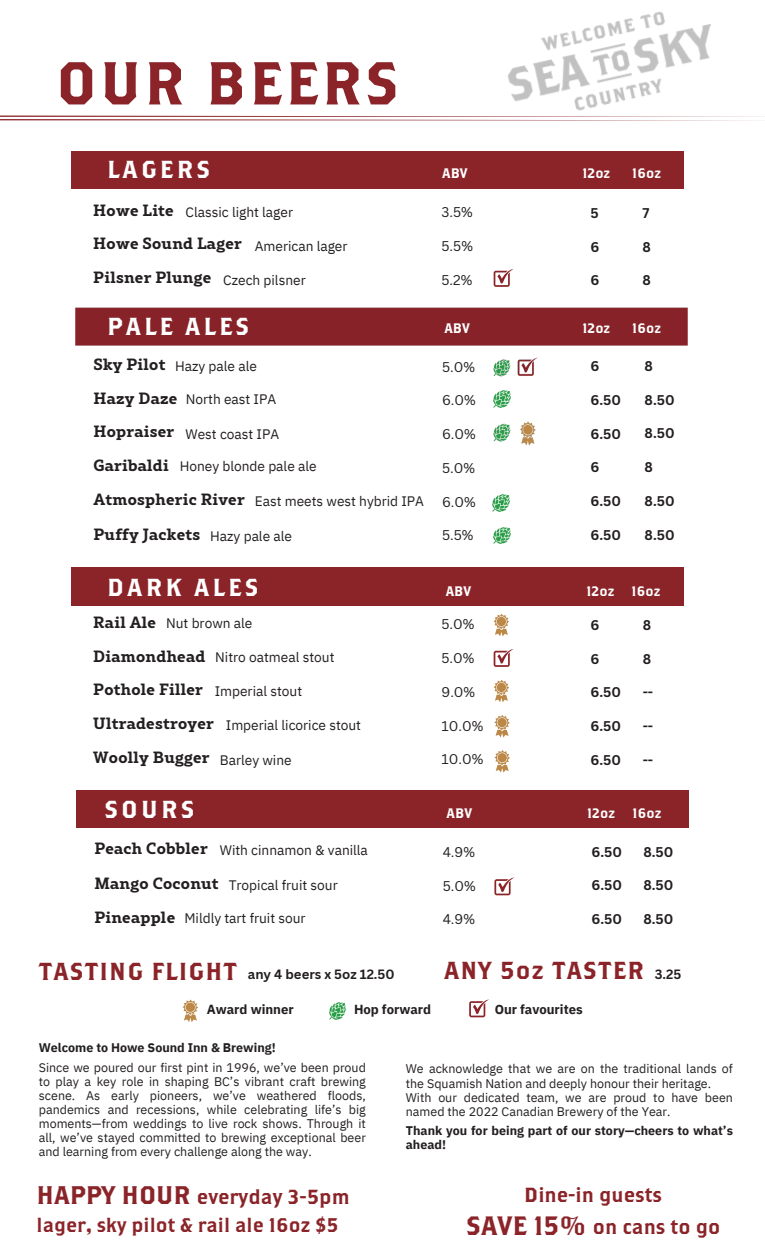
<style>
.page{position:relative;width:765px;height:1260px;background:#fff}
.page>*{position:absolute;margin:0;border:0;box-sizing:border-box;transform-origin:0 0}
.t1{font:60.38px "Brothers";letter-spacing:.05em;color:#8b2429}
.t2{font:25.38px "Brothers";color:#8b2429}
.t3{font:24.62px "Brothers";letter-spacing:.13em;color:#fff}
.t4{font:24.62px "Brothers";letter-spacing:.045em;color:#8b2429}
.t5{font:20.38px/31.9px "Brothers";color:#8b2429;text-align:center}
.t6{font:19.75px "Brothers";color:#8b2429}
.t7{font:700 16.25px/33.8px "Rival Slab";letter-spacing:.015em;color:#231f20}
.t8{font:13.75px "IBM Plex Sans";color:#231f20}
.t9{font:700 13.75px "Canva Sans";color:#231f20}
.t10{font:13.75px "Canva Sans";color:#231f20}
.t11{font:13.75px "Brothers";color:#fff}
.t12{font:700 13.12px "IBM Plex Sans";color:#231f20}
.t13{font:700 13.12px "Canva Sans";color:#231f20}
.t14{font:12.5px/14px "IBM Plex Sans";color:#231f20;text-align:justify}
.t15{font:700 12.5px/14px "IBM Plex Sans";color:#231f20}
.s1{font-family:"IBM Plex Sans";font-weight:400;font-size:13.75px}
.s2{font-family:"Rival Slab";font-weight:700;font-size:16.25px}
.s3{font-size:26.5px}
</style>
<div class="page">
<svg style="left:183px;top:1000px;width:15px;height:22px"></svg>
<img style="left:329px;top:1002px;width:17px;height:17px">
<svg style="left:494px;top:680px;width:15px;height:22px"></svg>
<img style="left:494px;top:391px;width:17px;height:17px">
<svg style="left:494px;top:269px;width:19px;height:18px"></svg>
<img style="left:493px;top:421px;width:43px;height:25px">
<svg style="left:469px;top:999px;width:20px;height:18px"></svg>
<svg style="left:0;top:116px;width:765px;height:4px"></svg>
<div style="left:72px;top:151px;width:612px;height:38px;background:#8b2429"></div>
<div style="left:77px;top:790px;width:612px;height:38px;background:#8b2429"></div>
<div style="left:72px;top:568px;width:612px;height:37px;background:#8b2429"></div>
<svg style="left:494px;top:614px;width:15px;height:22px"></svg>
<img style="left:75px;top:307px;width:613px;height:70px">
<img style="left:493px;top:494px;width:17px;height:17px">
<svg style="left:494px;top:877px;width:20px;height:18px"></svg>
<img style="left:491px;top:11px;width:243px;height:110px">
<svg style="left:494px;top:715px;width:16px;height:22px"></svg>
<svg style="left:494px;top:750px;width:16px;height:23px"></svg>
<svg style="left:494px;top:649px;width:19px;height:18px"></svg>
<img style="left:494px;top:527px;width:17px;height:17px">
<h1 class="t1" style="left:56px;top:47px;width:344px">OUR BEERS</h1>
<h3 class="t3" style="left:107px;top:155px;width:104px">LAGERS</h3>
<h3 class="t7" style="left:93px;top:192px;width:150px">Howe Lite<br>Howe Sound Lager<br>Pilsner Plunge</h3>
<p class="t8" style="left:186px;top:203px;width:109px">Classic light lager</p>
<p class="t8" style="left:255px;top:237px;width:94px">American lager</p>
<p class="t8" style="left:223px;top:271px;width:84px">Czech pilsner</p>
<h3 class="t3" style="left:107px;top:312px;width:144px">PALE ALES</h3>
<h3 class="t7" style="left:93px;top:347px;width:153px">Sky Pilot<br>Hazy Daze<br>Hopraiser<br>Garibaldi<br>Atmospheric River</h3>
<p class="t8" style="left:175px;top:357px;width:83px">Hazy pale ale</p>
<p class="t8" style="left:186px;top:390px;width:92px">North east IPA</p>
<p class="t8" style="left:186px;top:425px;width:95px">West coast IPA</p>
<p class="t8" style="left:180px;top:457px;width:138px">Honey blonde pale ale</p>
<p class="t8" style="left:255px;top:491px;width:171px">East meets west hybrid IPA</p>
<h3 class="t7" style="left:94px;top:517px;width:200px">Puffy Jackets <span class="s1">Hazy pale ale</span></h3>
<h3 class="t3" style="left:107px;top:573px;width:153px">DARK ALES</h3>
<h3 class="t7" style="left:93px;top:605px;width:114px">Rail Ale<br>Diamondhead<br>Pothole Filler</h3>
<p class="t8" style="left:166px;top:614px;width:88px">Nut brown ale</p>
<p class="t8" style="left:215px;top:648px;width:121px">Nitro oatmeal stout</p>
<p class="t8" style="left:215px;top:682px;width:89px">Imperial stout</p>
<p class="t8" style="left:93px;top:716px;width:269px"><span class="s2">Ultradestroyer</span> Imperial licorice stout</p>
<h3 class="t7" style="left:93px;top:740px;width:200px">Woolly Bugger <sub>Barley</sub> <sub>wine</sub></h3>
<h3 class="t3" style="left:104px;top:795px;width:92px">SOURS</h3>
<h3 class="t7" style="left:94px;top:831px;width:115px">Peach Cobbler</h3>
<p class="t8" style="left:220px;top:841px;width:150px">With cinnamon &amp; vanilla</p>
<p class="t8" style="left:229px;top:876px;width:111px">Tropical fruit sour</p>
<p class="t8" style="left:184px;top:909px;width:123px">Mildly tart fruit sour</p>
<h3 class="t7" style="left:94px;top:866px;width:126px">Mango Coconut<br>Pineapple</h3>
<p class="t11" style="left:442px;top:165px;width:27px">ABV</p>
<p class="t10" style="left:442px;top:203px;width:33px">3.5%</p>
<p class="t10" style="left:442px;top:236px;width:33px">5.5%</p>
<p class="t10" style="left:442px;top:270px;width:32px">5.2%</p>
<p class="t11" style="left:444px;top:320px;width:27px">ABV</p>
<p class="t10" style="left:442px;top:357px;width:34px">5.0%</p>
<p class="t10" style="left:442px;top:391px;width:35px">6.0%</p>
<p class="t10" style="left:442px;top:424px;width:35px">6.0%</p>
<p class="t10" style="left:442px;top:458px;width:34px">5.0%</p>
<p class="t10" style="left:442px;top:492px;width:35px">6.0%</p>
<p class="t10" style="left:442px;top:526px;width:33px">5.5%</p>
<p class="t11" style="left:446px;top:583px;width:27px">ABV</p>
<p class="t10" style="left:442px;top:615px;width:34px">5.0%</p>
<p class="t10" style="left:442px;top:648px;width:34px">5.0%</p>
<p class="t10" style="left:442px;top:682px;width:35px">9.0%</p>
<p class="t10" style="left:442px;top:716px;width:43px">10.0%</p>
<p class="t10" style="left:442px;top:750px;width:43px">10.0%</p>
<p class="t11" style="left:447px;top:805px;width:27px">ABV</p>
<p class="t10" style="left:443px;top:842px;width:34px">4.9%</p>
<p class="t10" style="left:443px;top:876px;width:34px">5.0%</p>
<p class="t10" style="left:443px;top:910px;width:34px">4.9%</p>
<p class="t11" style="left:582px;top:165px;width:29px">12oz</p>
<p class="t11" style="left:632px;top:165px;width:30px">16oz</p>
<p class="t9" style="left:591px;top:203px;width:10px">5</p>
<p class="t9" style="left:591px;top:237px;width:10px">6</p>
<p class="t9" style="left:591px;top:271px;width:10px">6</p>
<p class="t9" style="left:643px;top:203px;width:8px">7</p>
<p class="t9" style="left:643px;top:237px;width:10px">8</p>
<p class="t9" style="left:643px;top:271px;width:10px">8</p>
<p class="t11" style="left:582px;top:320px;width:29px">12oz</p>
<p class="t11" style="left:632px;top:320px;width:30px">16oz</p>
<p class="t9" style="left:591px;top:356px;width:10px">6</p>
<p class="t9" style="left:591px;top:390px;width:32px">6.50</p>
<p class="t9" style="left:591px;top:424px;width:32px">6.50</p>
<p class="t9" style="left:591px;top:458px;width:10px">6</p>
<p class="t9" style="left:591px;top:491px;width:32px">6.50</p>
<p class="t9" style="left:591px;top:525px;width:32px">6.50</p>
<p class="t9" style="left:645px;top:356px;width:10px">8</p>
<p class="t9" style="left:645px;top:390px;width:32px">8.50</p>
<p class="t9" style="left:645px;top:424px;width:32px">8.50</p>
<p class="t9" style="left:645px;top:458px;width:10px">8</p>
<p class="t9" style="left:645px;top:491px;width:32px">8.50</p>
<p class="t9" style="left:645px;top:525px;width:32px">8.50</p>
<p class="t11" style="left:587px;top:583px;width:29px">12oz</p>
<p class="t11" style="left:631px;top:583px;width:30px">16oz</p>
<p class="t9" style="left:591px;top:615px;width:10px">6</p>
<p class="t9" style="left:591px;top:649px;width:10px">6</p>
<p class="t9" style="left:591px;top:683px;width:32px">6.50</p>
<p class="t9" style="left:591px;top:717px;width:32px">6.50</p>
<p class="t9" style="left:591px;top:750px;width:32px">6.50</p>
<p class="t9" style="left:643px;top:615px;width:10px">8</p>
<p class="t9" style="left:643px;top:649px;width:10px">8</p>
<p class="t9" style="left:643px;top:683px;width:12px">--</p>
<p class="t9" style="left:643px;top:717px;width:12px">--</p>
<p class="t9" style="left:643px;top:750px;width:12px">--</p>
<p class="t11" style="left:587px;top:805px;width:29px">12oz</p>
<p class="t11" style="left:633px;top:805px;width:30px">16oz</p>
<p class="t9" style="left:591px;top:842px;width:32px">6.50</p>
<p class="t9" style="left:591px;top:876px;width:32px">6.50</p>
<p class="t9" style="left:591px;top:909px;width:32px">6.50</p>
<p class="t9" style="left:643px;top:842px;width:32px">8.50</p>
<p class="t9" style="left:643px;top:876px;width:32px">8.50</p>
<p class="t9" style="left:643px;top:909px;width:32px">8.50</p>
<h3 class="t4" style="left:39px;top:956px;width:200px">TASTING FLIGHT</h3>
<h3 class="t4" style="left:444px;top:955px;width:201px">ANY 5oz TASTER</h3>
<p class="t13" style="left:248px;top:965px;width:148px">any 4 beers x 5oz 12.50</p>
<p class="t12" style="left:207px;top:1000px;width:88px">Award winner</p>
<p class="t12" style="left:354px;top:1001px;width:79px">Hop forward</p>
<p class="t12" style="left:495px;top:1000px;width:89px">Our favourites</p>
<p class="t13" style="left:655px;top:965px;width:28px">3.25</p>
<p class="t15" style="left:39px;top:1040px;width:238px">Welcome to Howe Sound Inn &amp; Brewing!</p>
<p class="t14" style="left:39px;top:1060px;width:329px">Since we poured our first pint in 1996, we’ve been proud to play a key role in shaping BC’s vibrant craft brewing scene. As early pioneers, we’ve weathered floods, pandemics and recessions, while celebrating life’s big moments—from weddings to live rock shows. Through it all, we’ve stayed committed to brewing exceptional beer and learning from every challenge along the way.</p>
<p class="t14" style="left:406px;top:1062px;width:329px;text-align:left">We acknowledge that we are on the traditional lands of the Squamish Nation and deeply honour their heritage.<br>With our dedicated team, we are proud to have been named the 2022 Canadian Brewery of the Year.</p>
<p class="t15" style="left:406px;top:1124px;width:329px">Thank you for being part of our story—cheers to what’s ahead!</p>
<h2 class="t2" style="left:37px;top:1180px;width:156px">HAPPY HOUR</h2>
<h3 class="t6" style="left:37px;top:1213px;width:304px">lager, sky pilot &amp; rail ale 16oz $5</h3>
<h3 class="t5" style="left:197px;top:1180px;width:154px">everyday 3-5pm</h3>
<h3 class="t5" style="left:466px;top:1178px;width:255px">Dine-in guests<br><span class="s3">SAVE 15%</span> on cans to go</h3>
</div>
